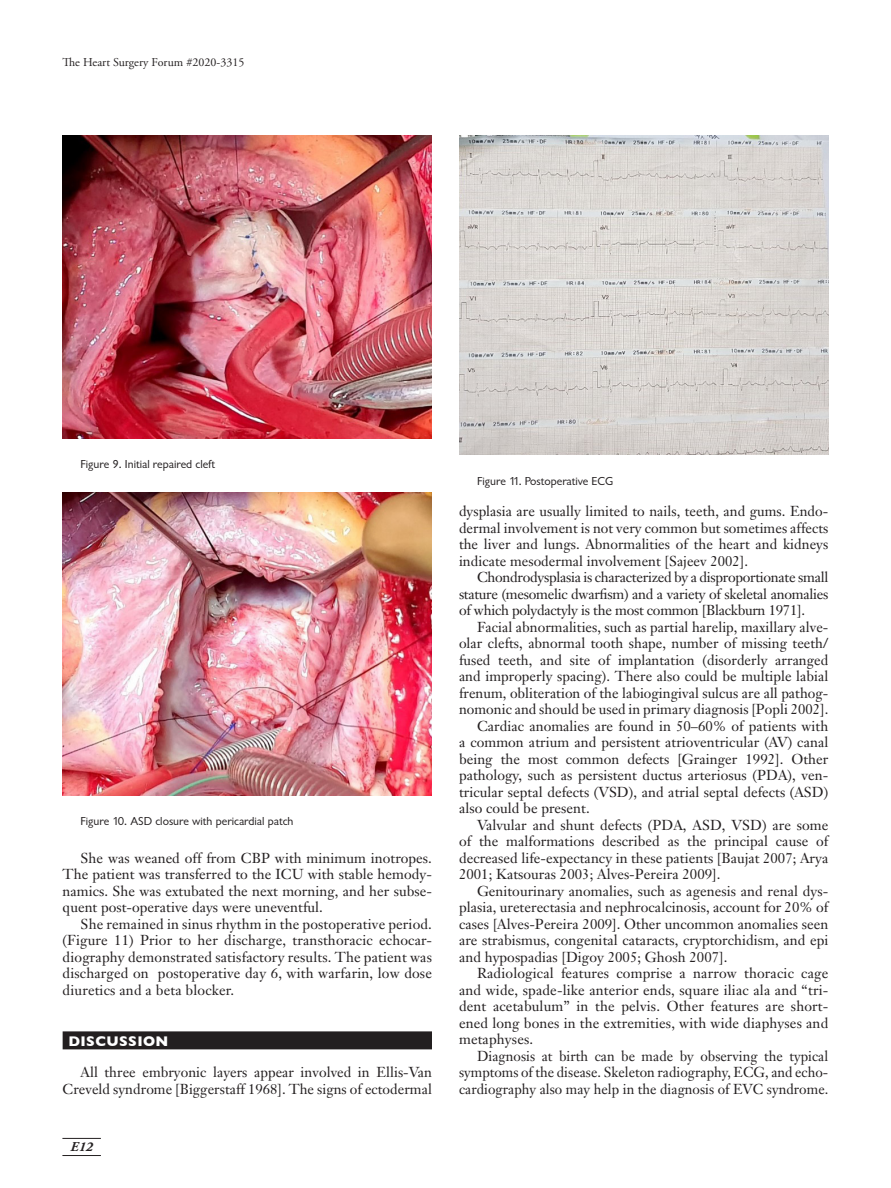
<style>
.page{position:relative;width:891px;height:1188px;background:#fff}
.page>*{position:absolute;margin:0;border:0;box-sizing:border-box;transform-origin:0 0}
.Body_Text{font:14.25px/16.5px "Janson Text";letter-spacing:.005em;color:#231f20;text-align:justify}
.t1{font:700 14.25px "Gill Sans";letter-spacing:.03em;color:#fff}
.t2{font:italic 700 13.5px "Adobe Garamond Pro";color:#231f20}
.Figure_Legend{font:12px "Classical Sans Regular DTC";color:#231f20}
.t3{font:12px "Adobe Garamond Pro";letter-spacing:.005em;color:#231f20}
</style>
<div class="page">
<hr style="left:62px;top:1138px;width:39px;height:1px;background:#231f20">
<hr style="left:62px;top:1155px;width:39px;height:1px;background:#231f20">
<div style="left:63px;top:1031px;width:369px;height:18px;background:#231f20"></div>
<img style="left:63px;top:136px;width:369px;height:302px">
<img style="left:63px;top:493px;width:369px;height:302px">
<img style="left:460px;top:136px;width:368px;height:319px">
<p class="t3" style="left:62px;top:55px;width:184px">The Heart Surgery Forum #2020-3315</p>
<p class="Figure_Legend" style="left:80px;top:458px;width:136px">Figure 9. Initial repaired cleft</p>
<p class="Figure_Legend" style="left:80px;top:815px;width:215px">Figure 10. ASD closure with pericardial patch</p>
<p class="Body_Text" style="left:63px;top:849px;width:371px;text-indent:18px">She was weaned off from CBP with minimum inotropes.<br>The patient was transferred to the ICU with stable hemody&shy;namics. She was extubated the next morning, and her subse&shy;quent post-operative days were uneventful.</p>
<p class="Body_Text" style="left:63px;top:915px;width:371px;text-indent:18px">She remained in sinus rhythm in the postoperative period. (Figure 11) Prior to her discharge, transthoracic echocar&shy;diography demonstrated satisfactory results. The patient was discharged on postoperative day 6, with warfarin, low dose diuretics and a beta blocker.</p>
<h1 class="t1" style="left:68px;top:1029px;width:102px">DISCUSSION</h1>
<p class="Body_Text" style="left:63px;top:1064px;width:371px;text-align:right">All three embryonic layers appear involved in Ellis-Van<br>Creveld syndrome [Biggerstaff 1968]. The signs of ectodermal</p>
<p class="t2" style="left:71px;top:1139px;width:24px">E12</p>
<p class="Figure_Legend" style="left:477px;top:474px;width:138px">Figure 11. Postoperative ECG</p>
<p class="Body_Text" style="left:459px;top:503px;width:371px">dysplasia are usually limited to nails, teeth, and gums. Endo&shy;dermal involvement is not very common but sometimes affects the liver and lungs. Abnormalities of the heart and kidneys indicate mesodermal involvement [Sajeev 2002].</p>
<p class="Body_Text" style="left:459px;top:569px;width:371px;text-indent:18px">Chondrodysplasia is characterized by a disproportionate small stature (mesomelic dwarfism) and a variety of skeletal anomalies of which polydactyly is the most common [Blackburn 1971].</p>
<p class="Body_Text" style="left:459px;top:618px;width:371px;text-indent:18px">Facial abnormalities, such as partial harelip, maxillary alve&shy;olar clefts, abnormal tooth shape, number of missing teeth/ fused teeth, and site of implantation (disorderly arranged and improperly spacing). There also could be multiple labial frenum, obliteration of the labiogingival sulcus are all pathog&shy;nomonic and should be used in primary diagnosis [Popli 2002].</p>
<p class="Body_Text" style="left:459px;top:717px;width:371px;text-indent:18px">Cardiac anomalies are found in 50–60% of patients with a common atrium and persistent atrioventricular (AV) canal being the most common defects [Grainger 1992]. Other pathology, such as persistent ductus arteriosus (PDA), ven&shy;tricular septal defects (VSD), and atrial septal defects (ASD) also could be present.</p>
<p class="Body_Text" style="left:459px;top:816px;width:371px;text-indent:18px">Valvular and shunt defects (PDA, ASD, VSD) are some of the malformations described as the principal cause of decreased life-expectancy in these patients [Baujat 2007; Arya 2001; Katsouras 2003; Alves-Pereira 2009].</p>
<p class="Body_Text" style="left:459px;top:882px;width:371px;text-indent:18px">Genitourinary anomalies, such as agenesis and renal dys&shy;plasia, ureterectasia and nephrocalcinosis, account for 20% of cases [Alves-Pereira 2009]. Other uncommon anomalies seen are strabismus, congenital cataracts, cryptorchidism, and epi and hypospadias [Digoy 2005; Ghosh 2007].</p>
<p class="Body_Text" style="left:459px;top:965px;width:371px;text-indent:18px">Radiological features comprise a narrow thoracic cage and wide, spade-like anterior ends, square iliac ala and “tri&shy;dent acetabulum” in the pelvis. Other features are short&shy;ened long bones in the extremities, with wide diaphyses and metaphyses.</p>
<p class="Body_Text" style="left:459px;top:1047px;width:371px;text-indent:18px">Diagnosis at birth can be made by observing the typical symptoms of the disease. Skeleton radiography, ECG, and echo&shy;cardiography also may help in the diagnosis of EVC syndrome.</p>
</div>
